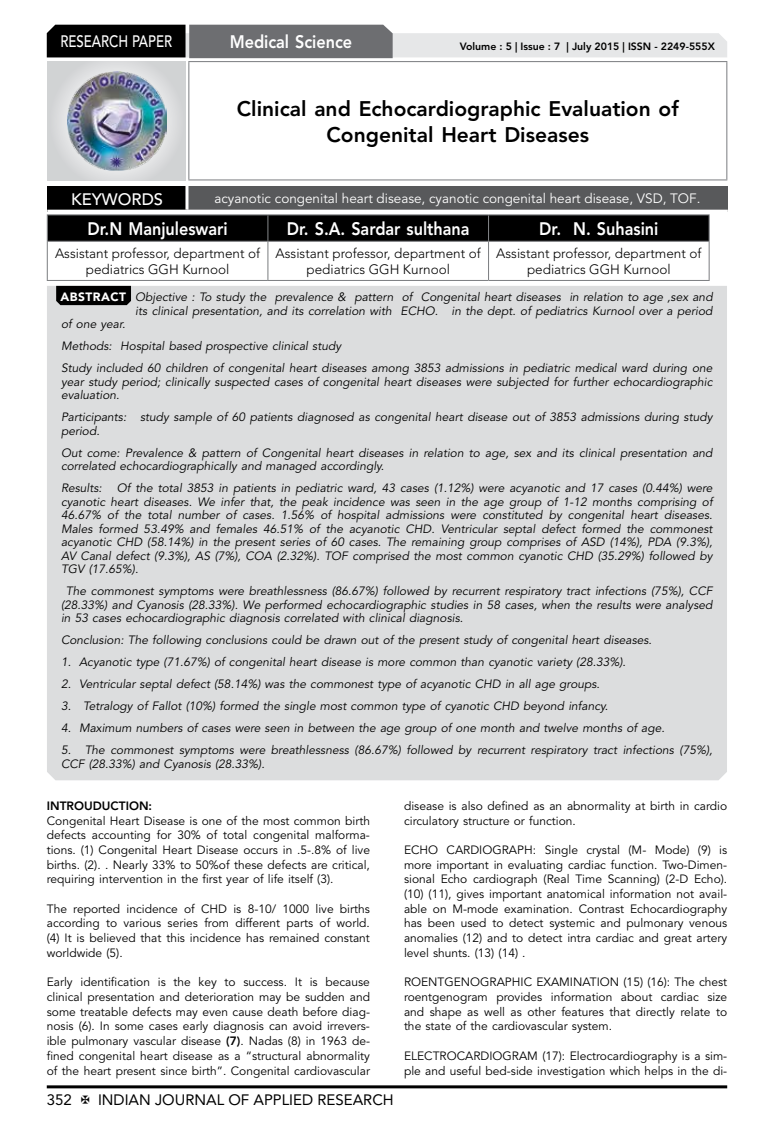
<style>
.page{position:relative;width:774px;height:1136px;background:#fff}
.page>*{position:absolute;margin:0;border:0;box-sizing:border-box;transform-origin:0 0}
.t1{font:800 21px/26.2px "Avenir LT Std";color:#000;text-align:center}
.t2{font:800 18px "Avenir LT Std";color:#fff;scale:.9 1}
.t3{font:500 16.5px "Avenir LT Std";color:#fff;scale:.8 1}
.t4{font:500 16.5px "Avenir LT Std";color:#fff}
.t5{font:15px "Avenir LT Std";color:#000}
.t6{font:300 13.5px/16.2px "Avenir LT Std";color:#000;text-align:center}
.t7{font:13.5px "Avenir LT Std";color:#fff}
.t8{font:italic 12px/13.5px "Avenir LT Std";color:#000}
.t9{font:12px/14.7px "Avenir LT Std";color:#000;text-align:justify}
.t10{font:800 12px "Avenir LT Std";color:#000}
.t11{font:800 10.5px "Avenir LT Std";color:#000}
.s1{font-weight:900;font-style:normal;color:#fff}
.s2{font-weight:800}
</style>
<div class="page">
<hr style="left:47px;top:1085px;width:680px;height:3px;background:#000">
<div style="left:48px;top:62px;width:137px;height:118px;background:linear-gradient(to right,#d9dadb,#d9dadb)"></div>
<img style="left:68px;top:71px;width:99px;height:100px">
<svg style="left:47px;top:25px;width:680px;height:33px;background:#979899"></svg>
<hr style="left:188px;top:61px;width:539px;height:1px;background:#808285">
<hr style="left:188px;top:62px;width:1px;height:117px;background:#808285">
<hr style="left:726px;top:62px;width:1px;height:117px;background:#808285">
<hr style="left:188px;top:179px;width:539px;height:1px;background:#808285">
<hr style="left:47px;top:214px;width:221px;height:1px;background:#808285">
<hr style="left:268px;top:214px;width:220px;height:1px;background:#808285">
<hr style="left:488px;top:214px;width:222px;height:1px;background:#808285">
<svg style="left:47px;top:215px;width:663px;height:26px;background:#040404"></svg>
<hr style="left:47px;top:241px;width:221px;height:1px;background:#808285">
<hr style="left:47px;top:242px;width:1px;height:38px;background:#808285">
<hr style="left:268px;top:241px;width:220px;height:1px;background:#808285">
<hr style="left:267px;top:242px;width:1px;height:38px;background:#808285">
<hr style="left:488px;top:241px;width:222px;height:1px;background:#808285">
<hr style="left:488px;top:242px;width:1px;height:38px;background:#808285">
<hr style="left:709px;top:242px;width:1px;height:38px;background:#808285">
<hr style="left:47px;top:280px;width:221px;height:1px;background:#808285">
<hr style="left:268px;top:280px;width:220px;height:1px;background:#808285">
<hr style="left:488px;top:280px;width:222px;height:1px;background:#808285">
<div style="left:47px;top:186px;width:140px;height:25px;background:#000"></div>
<div style="left:187px;top:186px;width:541px;height:25px;background:#58595b"></div>
<hr style="left:185px;top:186px;width:3px;height:24px;background:#fff">
<hr style="left:47px;top:210px;width:140px;height:3px;background:#fff">
<hr style="left:187px;top:210px;width:541px;height:3px;background:#fff">
<div style="left:47px;top:286px;width:680px;height:494px;background:#dcddde"></div>
<svg style="left:56px;top:286px;width:75px;height:19px"></svg>
<h3 class="t3" style="left:60px;top:32px;width:139px">RESEARCH PAPER</h3>
<h2 class="t2" style="left:230px;top:31px;width:138px">Medical Science</h2>
<p class="t11" style="left:460px;top:41px;width:257px">Volume : 5 | Issue : 7 | July 2015 | ISSN - 2249-555X</p>
<h1 class="t1" style="left:237px;top:95px;width:443px">Clinical and Echocardiographic Evaluation of<br>Congenital Heart Diseases</h1>
<h3 class="t4" style="left:71px;top:189px;width:94px">KEYWORDS</h3>
<p class="t7" style="left:214px;top:190px;width:488px">acyanotic congenital heart disease, cyanotic congenital heart disease, VSD, TOF.</p>
<h2 class="t2" style="left:88px;top:218px;width:157px">Dr.N Manjuleswari</h2>
<h2 class="t2" style="left:287px;top:218px;width:204px">Dr. S.A. Sardar sulthana</h2>
<h2 class="t2" style="left:539px;top:218px;width:134px">Dr. N. Suhasini</h2>
<p class="t6" style="left:55px;top:245px;width:207px">Assistant professor, department of pediatrics GGH Kurnool</p>
<p class="t6" style="left:276px;top:245px;width:207px">Assistant professor, department of pediatrics GGH Kurnool</p>
<p class="t6" style="left:496px;top:245px;width:207px">Assistant professor, department of pediatrics GGH Kurnool</p>
<p class="t8" style="left:60px;top:290px;width:654px"><span class="s1">ABSTRACT</span> Objective : To study the prevalence &amp; pattern of Congenital heart diseases in relation to age ,sex and</p>
<p class="t8" style="left:135px;top:304px;width:579px">its clinical presentation, and its correlation with ECHO. in the dept. of pediatrics Kurnool over a period</p>
<p class="t8" style="left:61px;top:317px;width:66px">of one year.</p>
<p class="t8" style="left:61px;top:335px;width:653px;line-height:22px">Methods: Hospital based prospective clinical study<br>Study included 60 children of congenital heart diseases among 3853 admissions in pediatric medical ward during one</p>
<p class="t8" style="left:61px;top:375px;width:653px">year study period; clinically suspected cases of congenital heart diseases were subjected for further echocardiographic evaluation.</p>
<p class="t8" style="left:61px;top:410px;width:653px">Participants: study sample of 60 patients diagnosed as congenital heart disease out of 3853 admissions during study period.</p>
<p class="t8" style="left:61px;top:446px;width:653px">Out come: Prevalence &amp; pattern of Congenital heart diseases in relation to age, sex and its clinical presentation and correlated echocardiographically and managed accordingly.</p>
<p class="t8" style="left:61px;top:481px;width:653px;text-align:justify">Results: Of the total 3853 in patients in pediatric ward, 43 cases (1.12%) were acyanotic and 17 cases (0.44%) were cyanotic heart diseases. We infer that, the peak incidence was seen in the age group of 1-12 months comprising of 46.67% of the total number of cases. 1.56% of hospital admissions were constituted by congenital heart diseases.<br>Males formed 53.49% and females 46.51% of the acyanotic CHD. Ventricular septal defect formed the commonest acyanotic CHD (58.14%) in the present series of 60 cases. The remaining group comprises of ASD (14%), PDA (9.3%), AV Canal defect (9.3%), AS (7%), COA (2.32%). TOF comprised the most common cyanotic CHD (35.29%) followed by TGV (17.65%).</p>
<p class="t8" style="left:61px;top:584px;width:653px;text-align:justify;text-indent:5px">The commonest symptoms were breathlessness (86.67%) followed by recurrent respiratory tract infections (75%), CCF (28.33%) and Cyanosis (28.33%). We performed echocardiographic studies in 58 cases, when the results were analysed in 53 cases echocardiographic diagnosis correlated with clinical diagnosis.</p>
<p class="t8" style="left:61px;top:633px;width:592px">Conclusion: The following conclusions could be drawn out of the present study of congenital heart diseases.</p>
<p class="t8" style="left:61px;top:655px;width:566px">1. Acyanotic type (71.67%) of congenital heart disease is more common than cyanotic variety (28.33%).</p>
<p class="t8" style="left:61px;top:677px;width:540px">2. Ventricular septal defect (58.14%) was the commonest type of acyanotic CHD in all age groups.</p>
<p class="t8" style="left:61px;top:699px;width:549px">3. Tetralogy of Fallot (10%) formed the single most common type of cyanotic CHD beyond infancy.</p>
<p class="t8" style="left:61px;top:721px;width:605px">4. Maximum numbers of cases were seen in between the age group of one month and twelve months of age.</p>
<p class="t8" style="left:61px;top:743px;width:653px">5. The commonest symptoms were breathlessness (86.67%) followed by recurrent respiratory tract infections (75%),<br>CCF (28.33%) and Cyanosis (28.33%).</p>
<p class="t10" style="left:47px;top:798px;width:107px">INTROUDUCTION:</p>
<p class="t9" style="left:47px;top:813px;width:325px">Congenital Heart Disease is one of the most common birth defects accounting for 30% of total congenital malforma&shy;tions. (1) Congenital Heart Disease occurs in .5-.8% of live births. (2). . Nearly 33% to 50%of these defects are critical, requiring intervention in the first year of life itself (3).</p>
<p class="t9" style="left:47px;top:901px;width:325px">The reported incidence of CHD is 8-10/ 1000 live births according to various series from different parts of world. (4) It is believed that this incidence has remained constant worldwide (5).</p>
<p class="t9" style="left:47px;top:975px;width:325px">Early identification is the key to success. It is because clinical presentation and deterioration may be sudden and some treatable defects may even cause death before diag&shy;nosis (6). In some cases early diagnosis can avoid irrevers&shy;ible pulmonary vascular disease <span class="s2">(7)</span>. Nadas (8) in 1963 de&shy;fined congenital heart disease as a “structural abnormality of the heart present since birth”. Congenital cardiovascular</p>
<p class="t9" style="left:404px;top:798px;width:325px">disease is also defined as an abnormality at birth in cardio circulatory structure or function.</p>
<p class="t9" style="left:404px;top:842px;width:325px">ECHO CARDIOGRAPH: Single crystal (M- Mode) (9) is more important in evaluating cardiac function. Two-Dimen&shy;sional Echo cardiograph (Real Time Scanning) (2-D Echo). (10) (11), gives important anatomical information not avail&shy;able on M-mode examination. Contrast Echocardiography has been used to detect systemic and pulmonary venous anomalies (12) and to detect intra cardiac and great artery level shunts. (13) (14) .</p>
<p class="t9" style="left:404px;top:975px;width:325px">ROENTGENOGRAPHIC EXAMINATION (15) (16): The chest roentgenogram provides information about cardiac size and shape as well as other features that directly relate to the state of the cardiovascular system.</p>
<p class="t9" style="left:404px;top:1048px;width:325px">ELECTROCARDIOGRAM (17): Electrocardiography is a sim&shy;ple and useful bed-side investigation which helps in the di-</p>
<p class="t5" style="left:47px;top:1090px;width:27px">352</p>
<p class="t5" style="left:98px;top:1090px;width:297px">INDIAN JOURNAL OF APPLIED RESEARCH</p>
</div>
